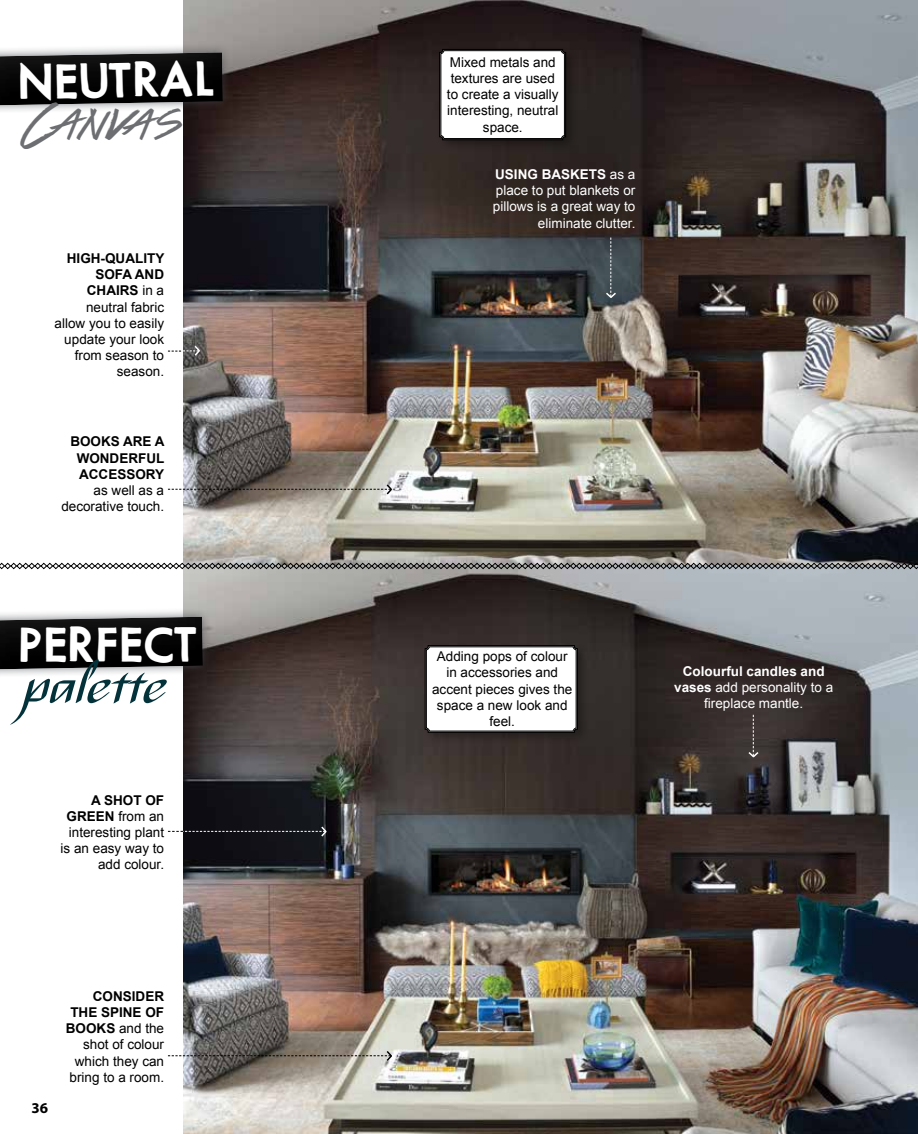
<style>
.page{position:relative;width:918px;height:1134px;background:#fff}
.page>*{position:absolute;margin:0;border:0;box-sizing:border-box;transform-origin:0 0}
.t1{font:70.5px "Bispo Nova";color:#04323b}
.t2{font:45px "Mix Modern Solid";color:#fff}
.t3{font:45px "Colors Of Autumn";color:#6d6e71}
.t4{font:700 15px "Myriad Pro";color:#000}
.t5{font:13.5px/16.2px "Arial";color:#000;text-align:right}
.t6{font:13.5px/16.2px "Arial";color:#fff;text-align:right}
.t7{font:700 13.5px/16.2px "Arial";color:#000;text-align:justify}
.s1{font-weight:700}
</style>
<div class="page">
<img style="left:183px;top:0;width:735px;height:1134px">
<svg style="left:0;top:42px;width:233px;height:74px"></svg>
<div style="left:436px;top:46px;width:142px;height:107px;background:#000;opacity:.33"></div>
<svg style="left:439px;top:49px;width:127px;height:91px"></svg>
<div style="left:441px;top:51px;width:124px;height:88px;border:1px solid #000;border-radius:3px"></div>
<svg style="left:604px;top:238px;width:14px;height:62px"></svg>
<svg style="left:168px;top:483px;width:226px;height:13px;background:#88827c"></svg>
<svg style="left:168px;top:344px;width:34px;height:13px"></svg>
<div style="left:421px;top:642px;width:169px;height:103px;background:#000;opacity:.33"></div>
<svg style="left:425px;top:645px;width:153px;height:88px"></svg>
<div style="left:426px;top:647px;width:150px;height:84px;border:1px solid #000;border-radius:3px"></div>
<svg style="left:0;top:607px;width:213px;height:73px"></svg>
<svg style="left:167px;top:825px;width:161px;height:13px;background:#333338"></svg>
<svg style="left:168px;top:1049px;width:226px;height:14px;background:#87827b"></svg>
<svg style="left:747px;top:715px;width:13px;height:44px"></svg>
<svg style="left:0;top:563px;width:918px;height:6px;background:#6f7070"></svg>
<h2 class="t2" style="left:18px;top:61px;width:199px;rotate:-1deg">NEUTRAL</h2>
<p class="t5" style="left:447px;top:54px;width:113px;text-align:center">Mixed metals and textures are used to create a visually interesting, neutral space.</p>
<h2 class="t3" style="left:23px;top:102px;width:161px">CANVAS</h2>
<p class="t5" style="left:55px;top:250px;width:111px"><span class="s1">HIGH-QUALITY<br>SOFA AND<br>CHAIRS</span> in a neutral fabric allow you to easily update your look from season to season.</p>
<p class="t7" style="left:77px;top:434px;width:89px;text-indent:-6px">BOOKS ARE A WONDERFUL ACCESSORY</p>
<p class="t5" style="left:61px;top:482px;width:104px">as well as a decorative touch.</p>
<p class="t6" style="left:493px;top:166px;width:144px"><span class="s1">USING BASKETS</span> as a place to put blankets or pillows is a great way to eliminate clutter.</p>
<h2 class="t2" style="left:19px;top:624px;width:181px">PERFECT</h2>
<h1 class="t1" style="left:24px;top:636px;width:145px">palette</h1>
<p class="t5" style="left:61px;top:792px;width:105px"><span class="s1">A SHOT OF<br>GREEN</span> from an interesting plant is an easy way to add colour.</p>
<p class="t5" style="left:432px;top:649px;width:142px;text-align:center">Adding pops of colour in accessories and accent pieces gives the space a new look and feel.</p>
<p class="t6" style="left:674px;top:663px;width:161px;text-align:center"><span class="s1">Colourful candles and vases</span> add personality to a fireplace mantle.</p>
<p class="t4" style="left:32px;top:1099px;width:18px">36</p>
<p class="t5" style="left:66px;top:988px;width:100px"><span class="s1">CONSIDER<br>THE SPINE OF<br>BOOKS</span> and the shot of colour which they can bring to a room.</p>
</div>
